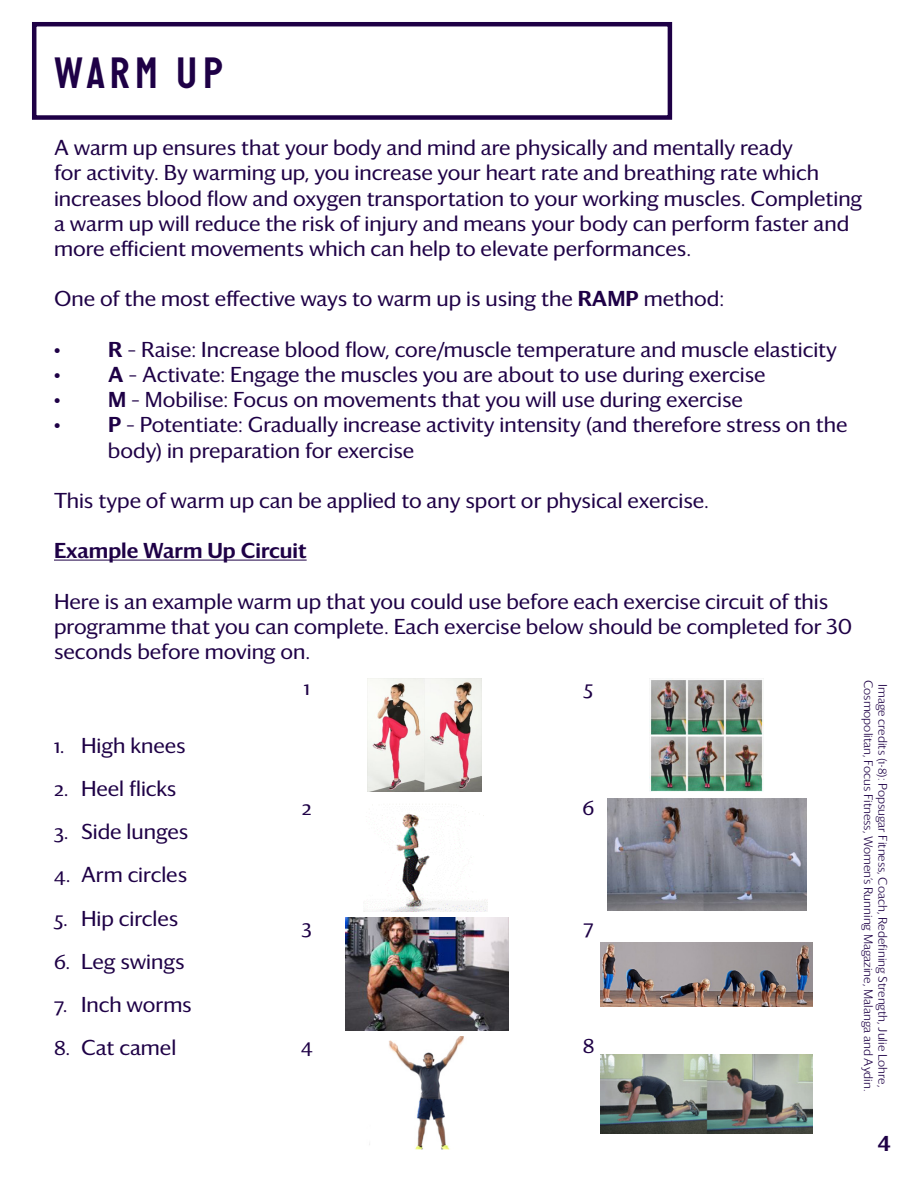
<style>
.page{position:relative;width:918px;height:1188px;background:#fff}
.page>*{position:absolute;margin:0;border:0;box-sizing:border-box;transform-origin:0 0}
.t1{font:600 45px "Italian Plate No 2";letter-spacing:.1em;color:#1e0046}
.t2{font:21px/25.2px "Darby Sans";color:#1e0046}
.t3{font:500 21px "Darby Sans";color:#1e0046}
.t4{font:300 12px "Darby Sans";color:#1e0046}
.s1{font-weight:500}
</style>
<div class="page">
<div style="left:32px;top:22px;width:640px;height:98px;border:4px solid #1e0046"></div>
<hr style="left:54px;top:560px;width:253px;height:1px;background:#1e0046">
<img style="left:368px;top:679px;width:114px;height:113px">
<img style="left:363px;top:804px;width:124px;height:107px">
<img style="left:346px;top:917px;width:163px;height:114px">
<img style="left:369px;top:1037px;width:95px;height:112px">
<img style="left:650px;top:680px;width:113px;height:112px">
<img style="left:608px;top:798px;width:199px;height:112px">
<img style="left:600px;top:943px;width:213px;height:63px">
<img style="left:601px;top:1055px;width:212px;height:79px">
<p class="t1" style="left:54px;top:48px;width:170px">WARM UP</p>
<p class="t2" style="left:54px;top:134px;width:810px">A warm up ensures that your body and mind are physically and mentally ready<br>for activity. By warming up, you increase your heart rate and breathing rate which increases blood flow and oxygen transportation to your working muscles. Completing a warm up will reduce the risk of injury and means your body can perform faster and more efficient movements which can help to elevate performances.</p>
<p class="t2" style="left:54px;top:286px;width:672px">One of the most effective ways to warm up is using the <span class="s1">RAMP</span> method:</p>
<p class="t2" style="left:54px;top:336px;width:784px">• <span class="s1">R</span> – Raise: Increase blood flow, core/muscle temperature and muscle elasticity</p>
<p class="t2" style="left:54px;top:361px;width:713px">• <span class="s1">A</span> – Activate: Engage the muscles you are about to use during exercise</p>
<p class="t2" style="left:54px;top:386px;width:690px">• <span class="s1">M</span> – Mobilise: Focus on movements that you will use during exercise</p>
<p class="t2" style="left:108px;top:412px;width:741px;text-indent:-54px">• <span class="s1">P</span> – Potentiate: Gradually increase activity intensity (and therefore stress on the body) in preparation for exercise</p>
<p class="t2" style="left:54px;top:487px;width:657px">This type of warm up can be applied to any sport or physical exercise.</p>
<p class="t3" style="left:54px;top:535px;width:254px">Example Warm Up Circuit</p>
<p class="t2" style="left:54px;top:588px;width:800px">Here is an example warm up that you could use before each exercise circuit of this programme that you can complete. Each exercise below should be completed for 30 seconds before moving on.</p>
<p class="t2" style="left:54px;top:732px;width:133px">1. High knees</p>
<p class="t2" style="left:54px;top:775px;width:124px">2. Heel flicks</p>
<p class="t2" style="left:54px;top:818px;width:136px">3. Side lunges</p>
<p class="t2" style="left:54px;top:862px;width:135px">4. Arm circles</p>
<p class="t2" style="left:54px;top:905px;width:126px">5. Hip circles</p>
<p class="t2" style="left:54px;top:948px;width:132px">6. Leg swings</p>
<p class="t2" style="left:54px;top:991px;width:139px">7. Inch worms</p>
<p class="t2" style="left:54px;top:1034px;width:124px">8. Cat camel</p>
<p class="t2" style="left:304px;top:674px;width:7px">1</p>
<p class="t2" style="left:302px;top:794px;width:11px">2</p>
<p class="t2" style="left:302px;top:913px;width:11px">3</p>
<p class="t2" style="left:301px;top:1033px;width:13px">4</p>
<p class="t2" style="left:584px;top:674px;width:11px">5</p>
<p class="t2" style="left:583px;top:794px;width:13px">6</p>
<p class="t2" style="left:584px;top:913px;width:12px">7</p>
<p class="t2" style="left:583px;top:1033px;width:13px">8</p>
<p class="t4" style="left:877px;top:680px;width:413px;rotate:90deg">Cosmopolitan, Focus Fitness, Women’s Running Magazine, Malanga and Aydin.</p>
<p class="t4" style="left:891px;top:684px;width:404px;rotate:90deg">Image credits (1-8): Popsugar Fitness, Coach, Redefining Strength, Julie Lohre,</p>
<p class="t3" style="left:878px;top:1127px;width:14px">4</p>
</div>
